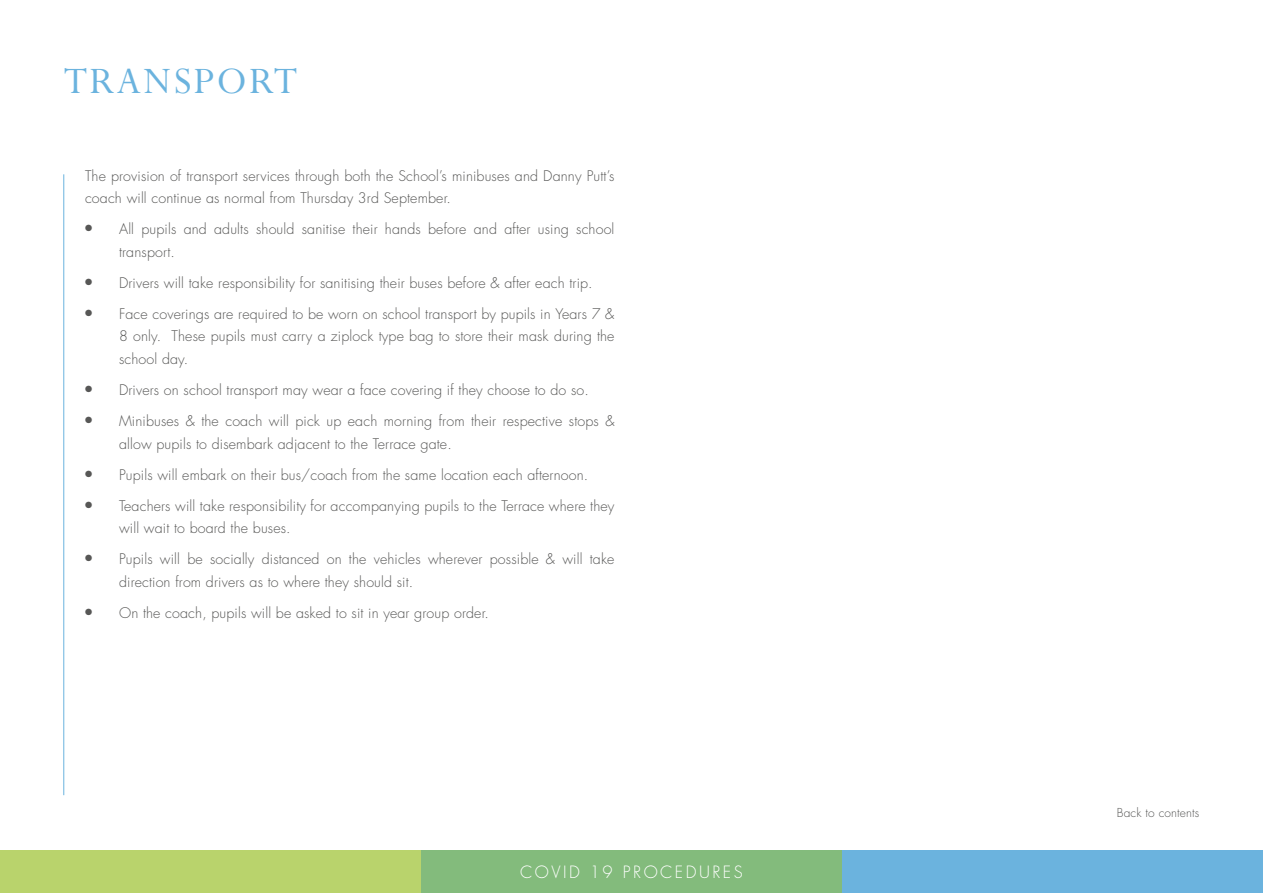
<style>
.page{position:relative;width:1263px;height:893px;background:#fff}
.page>*{position:absolute;margin:0;border:0;box-sizing:border-box;transform-origin:0 0}
.t1{font:42px "Perpetua";letter-spacing:.05em;color:#6bb3de}
.t2{font:300 16.5px "Futura";letter-spacing:.15em;color:#fff}
.t3{font:300 14.25px/22.5px "Futura";letter-spacing:.01em;color:#575756}
.t4{font:300 12px "Futura";letter-spacing:.01em;color:#575756}
</style>
<div class="page">
<div style="left:0;top:850px;width:421px;height:43px;background:#b9d36c"></div>
<div style="left:421px;top:850px;width:421px;height:43px;background:#83bb7c"></div>
<div style="left:842px;top:850px;width:421px;height:43px;background:#6bb3de"></div>
<hr style="left:63px;top:174px;width:1px;height:621px;background:#6bb3de">
<p class="t1" style="left:64px;top:59px;width:235px">TRANSPORT</p>
<p class="t3" style="left:85px;top:165px;width:531px">The provision of transport services through both the School’s minibuses and Danny Putt’s coach will continue as normal from Thursday 3rd September.</p>
<p class="t3" style="left:119px;top:218px;width:497px;text-indent:-34px">● All pupils and adults should sanitise their hands before and after using school transport.</p>
<p class="t3" style="left:85px;top:272px;width:509px">● Drivers will take responsibility for sanitising their buses before &amp; after each trip.</p>
<p class="t3" style="left:119px;top:303px;width:497px;text-align:justify;text-indent:-34px">● Face coverings are required to be worn on school transport by pupils in Years 7 &amp; 8 only. These pupils must carry a ziplock type bag to store their mask during the school day.</p>
<p class="t3" style="left:85px;top:379px;width:505px">● Drivers on school transport may wear a face covering if they choose to do so.</p>
<p class="t3" style="left:119px;top:410px;width:497px;text-indent:-34px">● Minibuses &amp; the coach will pick up each morning from their respective stops &amp; allow pupils to disembark adjacent to the Terrace gate.</p>
<p class="t3" style="left:85px;top:463px;width:505px">● Pupils will embark on their bus/coach from the same location each afternoon.</p>
<p class="t3" style="left:119px;top:494px;width:497px;text-indent:-34px">● Teachers will take responsibility for accompanying pupils to the Terrace where they will wait to board the buses.</p>
<p class="t3" style="left:119px;top:548px;width:497px;text-indent:-34px">● Pupils will be socially distanced on the vehicles wherever possible &amp; will take direction from drivers as to where they should sit.</p>
<p class="t3" style="left:85px;top:601px;width:405px">● On the coach, pupils will be asked to sit in year group order.</p>
<p class="t2" style="left:520px;top:862px;width:224px">COVID 19 PROCEDURES</p>
<p class="t4" style="left:1117px;top:806px;width:84px">Back to contents</p>
</div>
